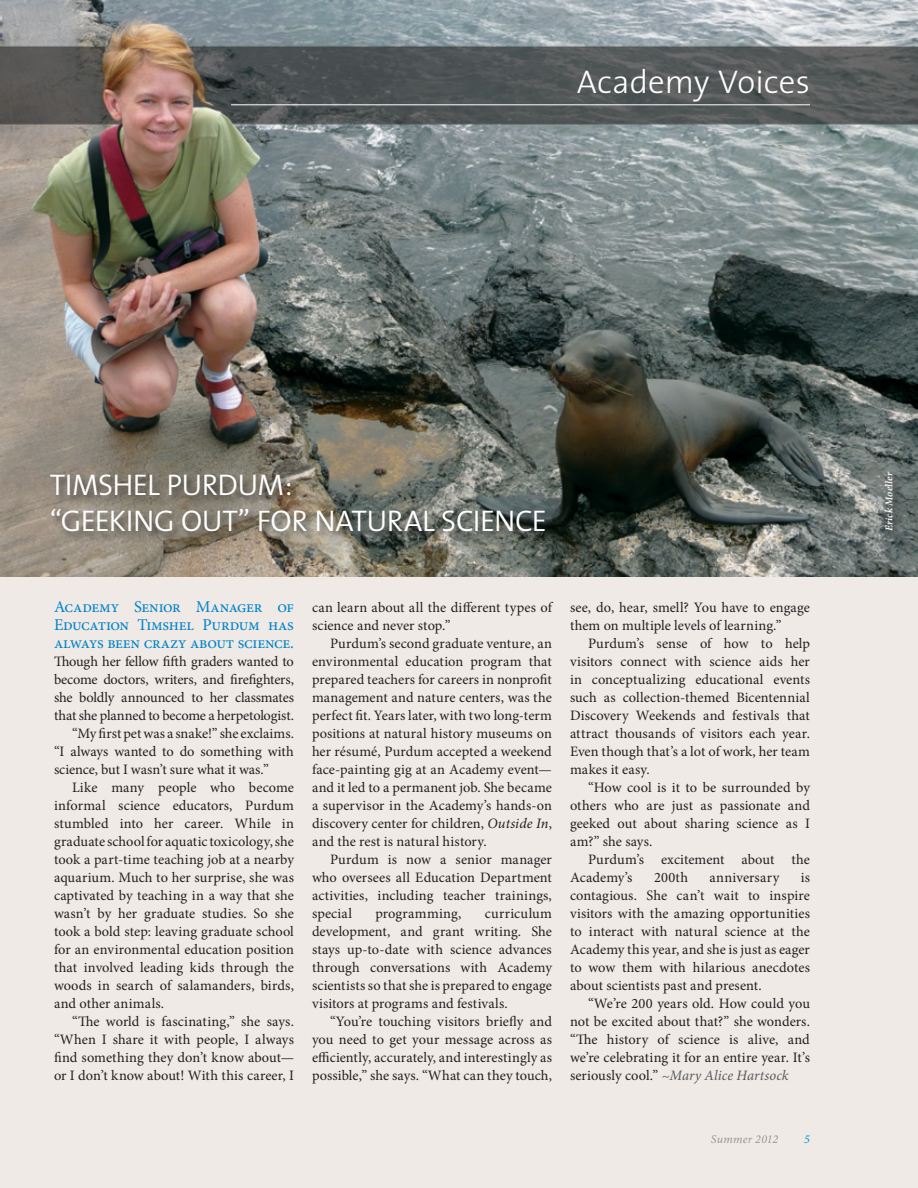
<style>
.page{position:relative;width:918px;height:1188px;background:#efeae6}
.page>*{position:absolute;margin:0;border:0;box-sizing:border-box;transform-origin:0 0}
.t1{font:300 33px "The Sans";letter-spacing:.005em;color:#fff}
.t2{font:300 30px/36px "The Sans";letter-spacing:-.02em;color:#fff}
.t3{font:16.5px/18px "Minion Pro";letter-spacing:-.02em;color:#0082c7;text-align:justify}
.t4{font:14.4px/18px "Minion Pro";color:#231f20;text-align:justify}
.t5{font:italic 12px "Minion Pro";letter-spacing:.01em;color:#949698}
.t6{font:italic 12px "Minion Pro";color:#0082c7}
.t7{font:italic 600 10.5px "Minion Pro";letter-spacing:.02em;color:#fff}
.s1{font-style:italic}
.s2{font-style:italic;color:#58595b}
</style>
<div class="page">
<img style="left:0;top:0;width:918px;height:577px">
<div style="left:49px;top:472px;width:507px;height:72px;background:#231f20;opacity:.75"></div>
<div style="left:883px;top:470px;width:21px;height:72px;background:#231f20;opacity:.9"></div>
<hr style="left:231px;top:104px;width:579px;height:1px;background:#fff">
<h1 class="t1" style="left:577px;top:55px;width:235px">Academy Voices</h1>
<h2 class="t2" style="left:50px;top:466px;width:499px">TIMSHEL PURDUM:<br>“GEEKING OUT” FOR NATURAL SCIENCE</h2>
<p class="t7" style="left:882px;top:531px;width:61px;rotate:-90deg">Erick Moeller</p>
<p class="t3" style="left:54px;top:598px;width:241px">Academy Senior Manager of Education Timshel Purdum has always been crazy about science.</p>
<p class="t4" style="left:54px;top:652px;width:241px">Though her fellow fifth graders wanted to</p>
<p class="t4" style="left:54px;top:670px;width:241px">become doctors, writers, and firefighters,</p>
<p class="t4" style="left:54px;top:688px;width:241px">she boldly announced to her classmates</p>
<p class="t4" style="left:54px;top:706px;width:241px">that she planned to become a herpetologist.</p>
<p class="t4" style="left:72px;top:724px;width:224px">“My first pet was a snake!” she exclaims.</p>
<p class="t4" style="left:54px;top:742px;width:241px">“I always wanted to do something with</p>
<p class="t4" style="left:54px;top:760px;width:216px">science, but I wasn’t sure what it was.”</p>
<p class="t4" style="left:72px;top:778px;width:224px">Like many people who become</p>
<p class="t4" style="left:54px;top:796px;width:241px">informal science educators, Purdum</p>
<p class="t4" style="left:54px;top:814px;width:241px">stumbled into her career. While in</p>
<p class="t4" style="left:54px;top:832px;width:241px">graduate school for aquatic toxicology, she</p>
<p class="t4" style="left:54px;top:850px;width:242px">took a part-time teaching job at a nearby</p>
<p class="t4" style="left:54px;top:868px;width:241px">aquarium. Much to her surprise, she was</p>
<p class="t4" style="left:54px;top:886px;width:242px">captivated by teaching in a way that she</p>
<p class="t4" style="left:54px;top:904px;width:241px">wasn’t by her graduate studies. So she</p>
<p class="t4" style="left:54px;top:922px;width:241px">took a bold step: leaving graduate school</p>
<p class="t4" style="left:54px;top:940px;width:241px">for an environmental education position</p>
<p class="t4" style="left:54px;top:958px;width:241px">that involved leading kids through the</p>
<p class="t4" style="left:54px;top:976px;width:242px">woods in search of salamanders, birds,</p>
<p class="t4" style="left:54px;top:994px;width:112px">and other animals.</p>
<p class="t4" style="left:72px;top:1012px;width:223px">“The world is fascinating,” she says.</p>
<p class="t4" style="left:54px;top:1030px;width:241px">“When I share it with people, I always</p>
<p class="t4" style="left:54px;top:1048px;width:242px">find something they don’t know about—</p>
<p class="t4" style="left:54px;top:1066px;width:241px">or I don’t know about! With this career, I</p>
<p class="t4" style="left:312px;top:598px;width:243px">can learn about all the different types of science and never stop.”</p>
<p class="t4" style="left:312px;top:634px;width:242px;text-indent:18px">Purdum’s second graduate venture, an environmental education program that prepared teachers for careers in nonprofit management and nature centers, was the perfect fit. Years later, with two long-term positions at natural history museums on her résumé, Purdum accepted a weekend face-painting gig at an Academy event— and it led to a permanent job. She became a supervisor in the Academy’s hands-on discovery center for children, <span class="s1">Outside In</span>, and the rest is natural history.</p>
<p class="t4" style="left:312px;top:850px;width:241px;text-indent:18px">Purdum is now a senior manager who oversees all Education Department activities, including teacher trainings, special</p>
<p class="t4" style="left:312px;top:904px;width:242px;text-indent:173px">curriculum development, and grant writing. She stays up-to-date with science advances through conversations with Academy scientists so that she is prepared to engage visitors at programs and festivals.</p>
<p class="t4" style="left:312px;top:1012px;width:242px;text-indent:18px">“You’re touching visitors briefly and you need to get your message across as efficiently, accurately, and interestingly as possible,” she says. “What can they touch,</p>
<p class="t4" style="left:375px;top:904px;width:88px">programming,</p>
<p class="t4" style="left:570px;top:598px;width:241px">see, do, hear, smell? You have to engage them on multiple levels of learning.”</p>
<p class="t4" style="left:570px;top:634px;width:242px;text-indent:18px">Purdum’s sense of how to help visitors connect with science aids her in conceptualizing educational events such as collection-themed Bicentennial Discovery Weekends and festivals that attract thousands of visitors each year.<br>Even though that’s a lot of work, her team makes it easy.</p>
<p class="t4" style="left:570px;top:778px;width:242px;text-indent:18px">“How cool is it to be surrounded by others who are just as passionate and geeked out about sharing science as I am?” she says.</p>
<p class="t4" style="left:570px;top:850px;width:241px;text-indent:18px">Purdum’s excitement about the<br>Academy’s</p>
<p class="t4" style="left:654px;top:868px;width:36px">200th</p>
<p class="t4" style="left:710px;top:868px;width:72px">anniversary</p>
<p class="t4" style="left:570px;top:868px;width:242px;text-indent:231px">is contagious. She can’t wait to inspire visitors with the amazing opportunities to interact with natural science at the Academy this year, and she is just as eager to wow them with hilarious anecdotes about scientists past and present.</p>
<p class="t4" style="left:570px;top:994px;width:242px;text-indent:18px">“We’re 200 years old. How could you not be excited about that?” she wonders. “The history of science is alive, and we’re celebrating it for an entire year. It’s seriously cool.” <span class="s2">~Mary Alice Hartsock</span></p>
<p class="t5" style="left:711px;top:1131px;width:69px">Summer 2012</p>
<p class="t6" style="left:804px;top:1131px;width:7px">5</p>
</div>
